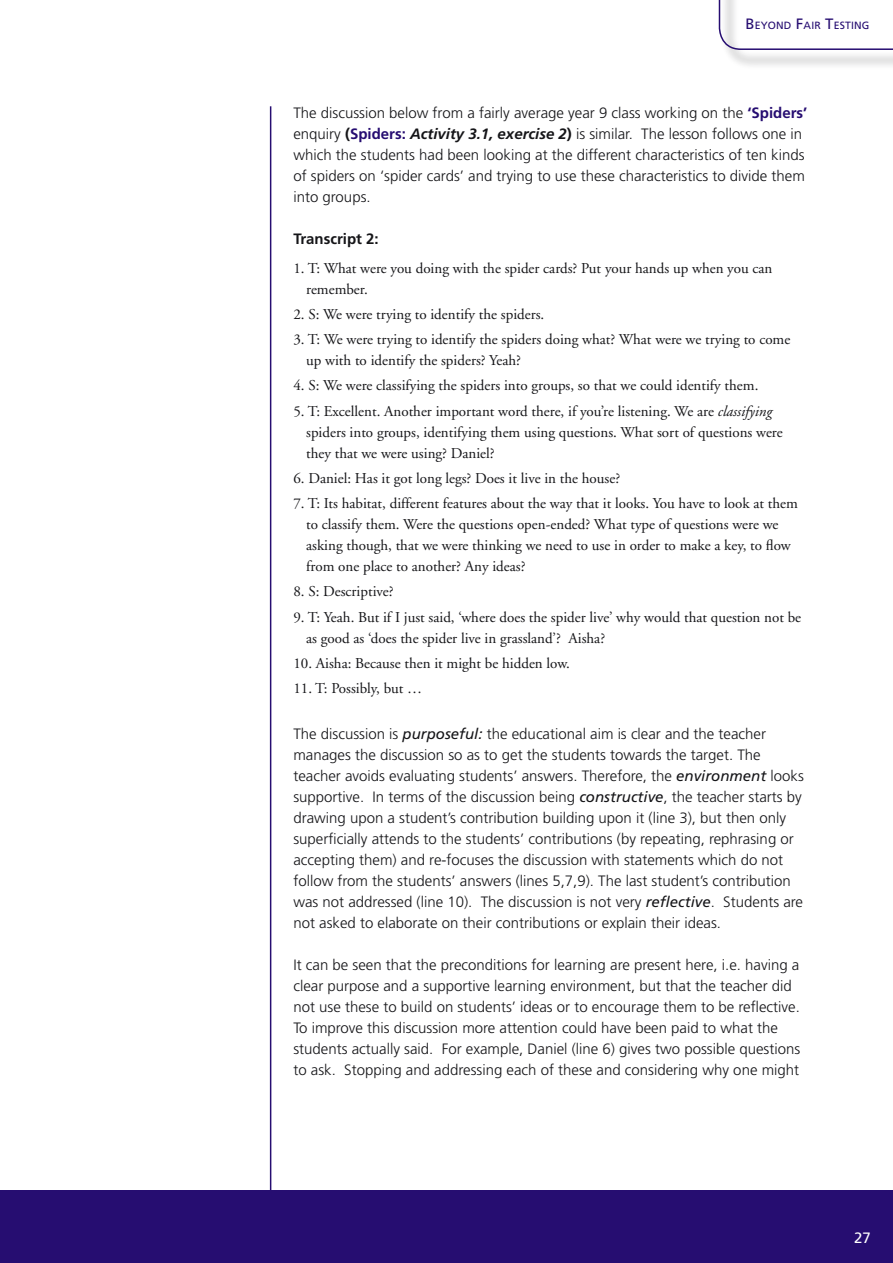
<style>
.page{position:relative;width:893px;height:1263px;background:#fff}
.page>*{position:absolute;margin:0;border:0;box-sizing:border-box;transform-origin:0 0}
.t1{font:300 15px/21px "Frutiger";color:#151518}
.t2{font:15px/21px "Adobe Garamond";color:#151518}
.t3{font:700 15px "Frutiger";color:#151518}
.t4{font:15px "Frutiger";color:#fff}
.t5{font:10.5px "Frutiger";letter-spacing:.015em;color:#260d71}
.s1{font-size:15px}
.s2{font-weight:700;color:#260d71}
.s3{font-weight:700}
.s4{font-weight:700;font-style:italic}
.s5{font-style:italic}
.s6{font-weight:400;font-style:italic}
</style>
<div class="page">
<div style="left:0;top:1191px;width:893px;height:72px;background:#260d71"></div>
<div style="left:719px;top:0;width:174px;height:70px;background:#151518;opacity:.75"></div>
<svg style="left:718px;top:0;width:175px;height:49px"></svg>
<hr style="left:270px;top:106px;width:1px;height:1114px;background:#260d71">
<p class="t5" style="left:745px;top:19px;width:126px"><span class="s1">B</span>EYOND <span class="s1">F</span>AIR <span class="s1">T</span>ESTING</p>
<p class="t1" style="left:293px;top:102px;width:515px">The discussion below from a fairly average year 9 class working on the <span class="s2">‘Spiders’ </span>enquiry <span class="s3">(</span><span class="s2">Spiders:</span> <span class="s4">Activity 3.1, exercise 2</span><span class="s3">)</span> is similar. The lesson follows one in which the students had been looking at the different characteristics of ten kinds of spiders on ‘spider cards’ and trying to use these characteristics to divide them into groups.</p>
<p class="t3" style="left:293px;top:230px;width:87px">Transcript 2:</p>
<p class="t2" style="left:306px;top:258px;width:468px;text-indent:-13px">1. T: What were you doing with the spider cards? Put your hands up when you can remember.</p>
<p class="t2" style="left:293px;top:304px;width:252px">2. S: We were trying to identify the spiders.</p>
<p class="t2" style="left:306px;top:329px;width:486px;text-indent:-13px">3. T: We were trying to identify the spiders doing what? What were we trying to come up with to identify the spiders? Yeah?</p>
<p class="t2" style="left:293px;top:375px;width:466px">4. S: We were classifying the spiders into groups, so that we could identify them.</p>
<p class="t2" style="left:306px;top:401px;width:478px;text-indent:-13px">5. T: Excellent. Another important word there, if you’re listening. We are <span class="s5">classifying </span>spiders into groups, identifying them using questions. What sort of questions were they that we were using? Daniel?</p>
<p class="t2" style="left:293px;top:468px;width:328px">6. Daniel: Has it got long legs? Does it live in the house?</p>
<p class="t2" style="left:306px;top:493px;width:493px;text-indent:-13px">7. T: Its habitat, different features about the way that it looks. You have to look at them to classify them. Were the questions open-ended? What type of questions were we asking though, that we were thinking we need to use in order to make a key, to flow from one place to another? Any ideas?</p>
<p class="t2" style="left:293px;top:581px;width:102px">8. S: Descriptive?</p>
<p class="t2" style="left:306px;top:607px;width:497px;text-indent:-13px">9. T: Yeah. But if I just said, ‘where does the spider live’ why would that question not be as good as ‘does the spider live in grassland’? Aisha?</p>
<p class="t2" style="left:293px;top:653px;width:278px">10. Aisha: Because then it might be hidden low.</p>
<p class="t2" style="left:293px;top:678px;width:130px">11. T: Possibly, but …</p>
<p class="t1" style="left:293px;top:724px;width:512px">The discussion is <span class="s6">purposeful:</span> the educational aim is clear and the teacher manages the discussion so as to get the students towards the target. The teacher avoids evaluating students’ answers. Therefore, the <span class="s6">environment</span> looks supportive. In terms of the discussion being <span class="s6">constructive</span>, the teacher starts by drawing upon a student’s contribution building upon it (line 3), but then only superficially attends to the students’ contributions (by repeating, rephrasing or accepting them) and re-focuses the discussion with statements which do not follow from the students’ answers (lines 5,7,9). The last student’s contribution was not addressed (line 10). The discussion is not very <span class="s6">reflective</span>. Students are not asked to elaborate on their contributions or explain their ideas.</p>
<p class="t1" style="left:293px;top:955px;width:508px">It can be seen that the preconditions for learning are present here, i.e. having a clear purpose and a supportive learning environment, but that the teacher did not use these to build on students’ ideas or to encourage them to be reflective.<br>To improve this discussion more attention could have been paid to what the students actually said. For example, Daniel (line 6) gives two possible questions to ask. Stopping and addressing each of these and considering why one might</p>
<p class="t4" style="left:854px;top:1229px;width:18px">27</p>
</div>
